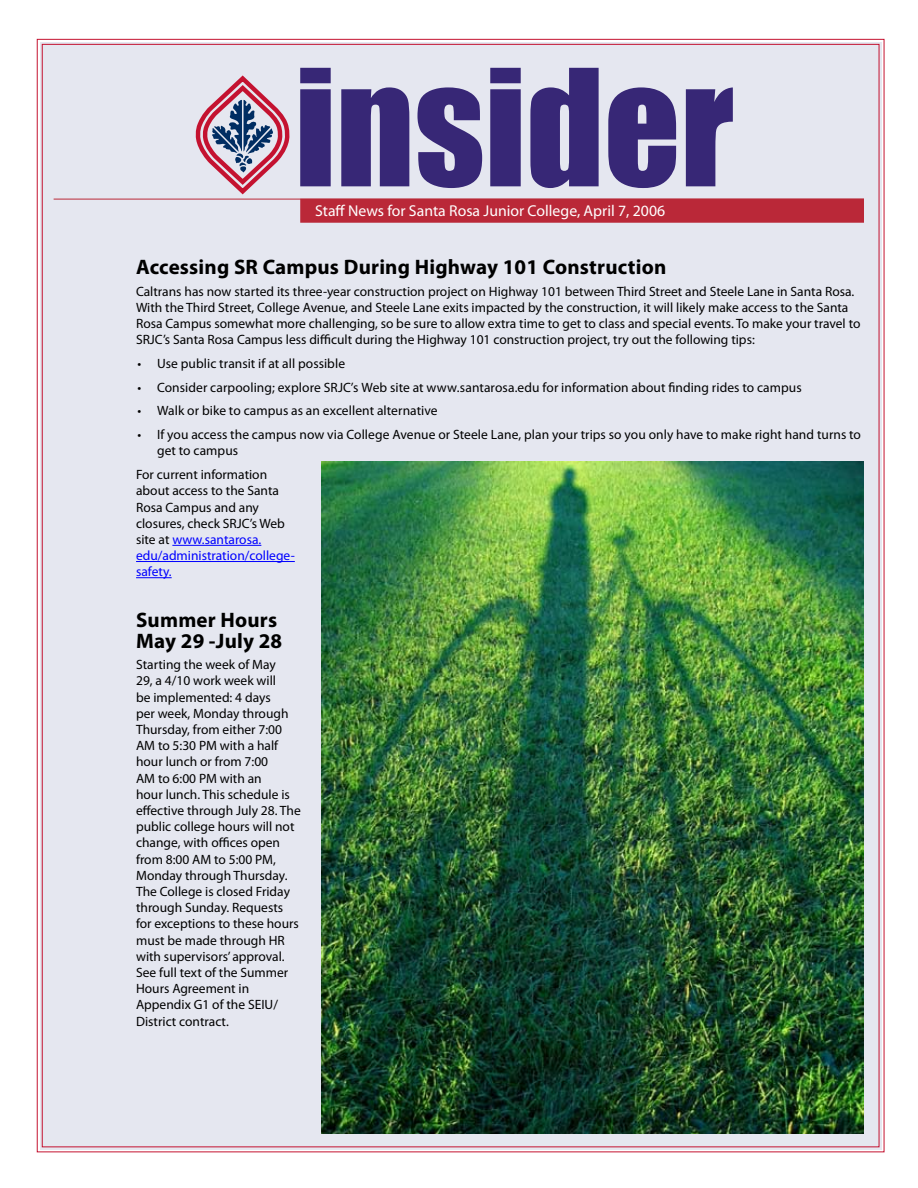
<style>
.page{position:relative;width:918px;height:1188px;background:#fff}
.page>*{position:absolute;margin:0;border:0;box-sizing:border-box;transform-origin:0 0}
.t1{font:700 21px/21px "Myriad Pro";letter-spacing:.01em;color:#000}
.t2{font:15.75px "Myriad Pro";color:#fff}
.t3{font:13.5px/16.2px "Myriad Pro";color:#000}
.s1{color:#00f}
</style>
<div class="page">
<div style="left:36px;top:38px;width:849px;height:1115px;background:#e5e7f0"></div>
<img style="left:322px;top:461px;width:542px;height:673px">
<svg style="left:300px;top:68px;width:433px;height:120px;background:#776da3"></svg>
<svg style="left:196px;top:79px;width:93px;height:115px;background:#be9eb2"></svg>
<hr style="left:54px;top:199px;width:810px;height:1px;background:#ba2838">
<div style="left:300px;top:199px;width:564px;height:24px;background:#ba2838"></div>
<hr style="left:172px;top:545px;width:89px;height:1px;background:#00f">
<hr style="left:136px;top:561px;width:159px;height:1px;background:#00f">
<hr style="left:136px;top:577px;width:36px;height:1px;background:#00f">
<p class="t2" style="left:315px;top:201px;width:352px">Staff News for Santa Rosa Junior College, April 7, 2006</p>
<h1 class="t1" style="left:136px;top:256px;width:532px">Accessing SR Campus During Highway 101 Construction</h1>
<p class="t3" style="left:136px;top:283px;width:726px">Caltrans has now started its three-year construction project on Highway 101 between Third Street and Steele Lane in Santa Rosa.<br>With the Third Street, College Avenue, and Steele Lane exits impacted by the construction, it will likely make access to the Santa Rosa Campus somewhat more challenging, so be sure to allow extra time to get to class and special events. To make your travel to SRJC’s Santa Rosa Campus less difficult during the Highway 101 construction project, try out the following tips:</p>
<p class="t3" style="left:138px;top:355px;width:209px">• Use public transit if at all possible</p>
<p class="t3" style="left:138px;top:379px;width:666px">• Consider carpooling; explore SRJC’s Web site at www.santarosa.edu for information about finding rides to campus</p>
<p class="t3" style="left:138px;top:403px;width:302px">• Walk or bike to campus as an excellent alternative</p>
<p class="t3" style="left:157px;top:426px;width:705px;text-indent:-20px">• If you access the campus now via College Avenue or Steele Lane, plan your trips so you only have to make right hand turns to get to campus</p>
<p class="t3" style="left:136px;top:466px;width:160px">For current information about access to the Santa<br>Rosa Campus and any closures, check SRJC’s Web site at <span class="s1">www.santarosa. edu/administration/college&shy;safety.</span></p>
<h1 class="t1" style="left:136px;top:608px;width:148px">Summer Hours<br>May 29 -July 28</h1>
<p class="t3" style="left:136px;top:656px;width:166px">Starting the week of May<br>29, a 4/10 work week will<br>be implemented: 4 days<br>per week, Monday through<br>Thursday, from either 7:00<br>AM to 5:30 PM with a half hour lunch or from 7:00<br>AM to 6:00 PM with an<br>hour lunch. This schedule is effective through July 28. The public college hours will not change, with offices open from 8:00 AM to 5:00 PM,<br>Monday through Thursday.<br>The College is closed Friday through Sunday. Requests for exceptions to these hours must be made through HR with supervisors’ approval.<br>See full text of the Summer<br>Hours Agreement in<br>Appendix G1 of the SEIU/<br>District contract.</p>
</div>
